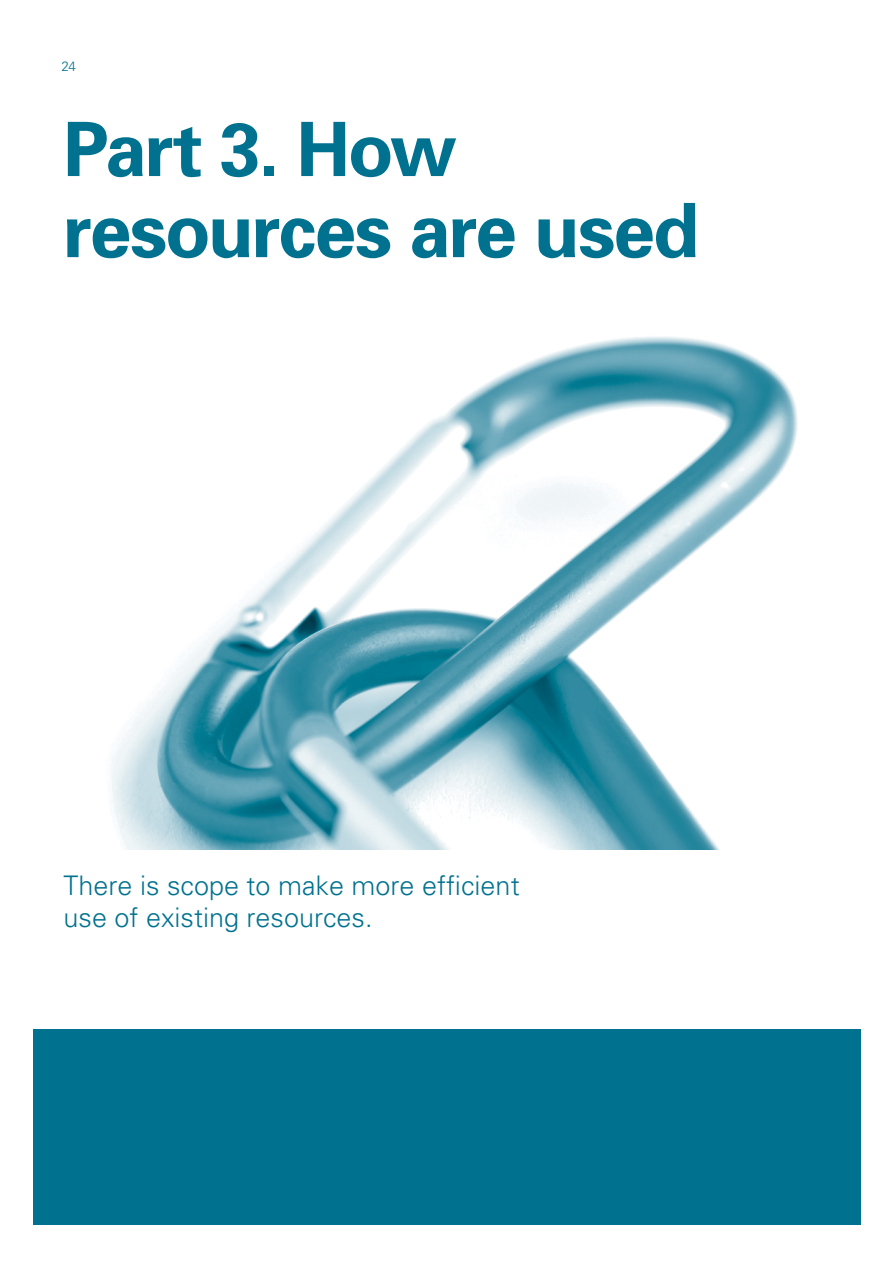
<style>
.page{position:relative;width:893px;height:1263px;background:#fff}
.page>*{position:absolute;margin:0;border:0;box-sizing:border-box;transform-origin:0 0}
.Chapter_heading{font:700 75px/81px "Univers";letter-spacing:-.03em;color:#00728f}
.Pull_quote{font:300 27px/32.4px "Univers";color:#00728f}
.t1{font:300 13.5px "Univers";color:#00728f}
</style>
<div class="page">
<img style="left:111px;top:336px;width:687px;height:513px">
<div style="left:33px;top:1029px;width:828px;height:195px;background:#00728f"></div>
<p class="t1" style="left:62px;top:58px;width:16px">24</p>
<p class="Chapter_heading" style="left:63px;top:109px;width:637px">Part 3. How resources are used</p>
<p class="Pull_quote" style="left:64px;top:869px;width:458px">There is scope to make more efficient use of existing resources.</p>
</div>
